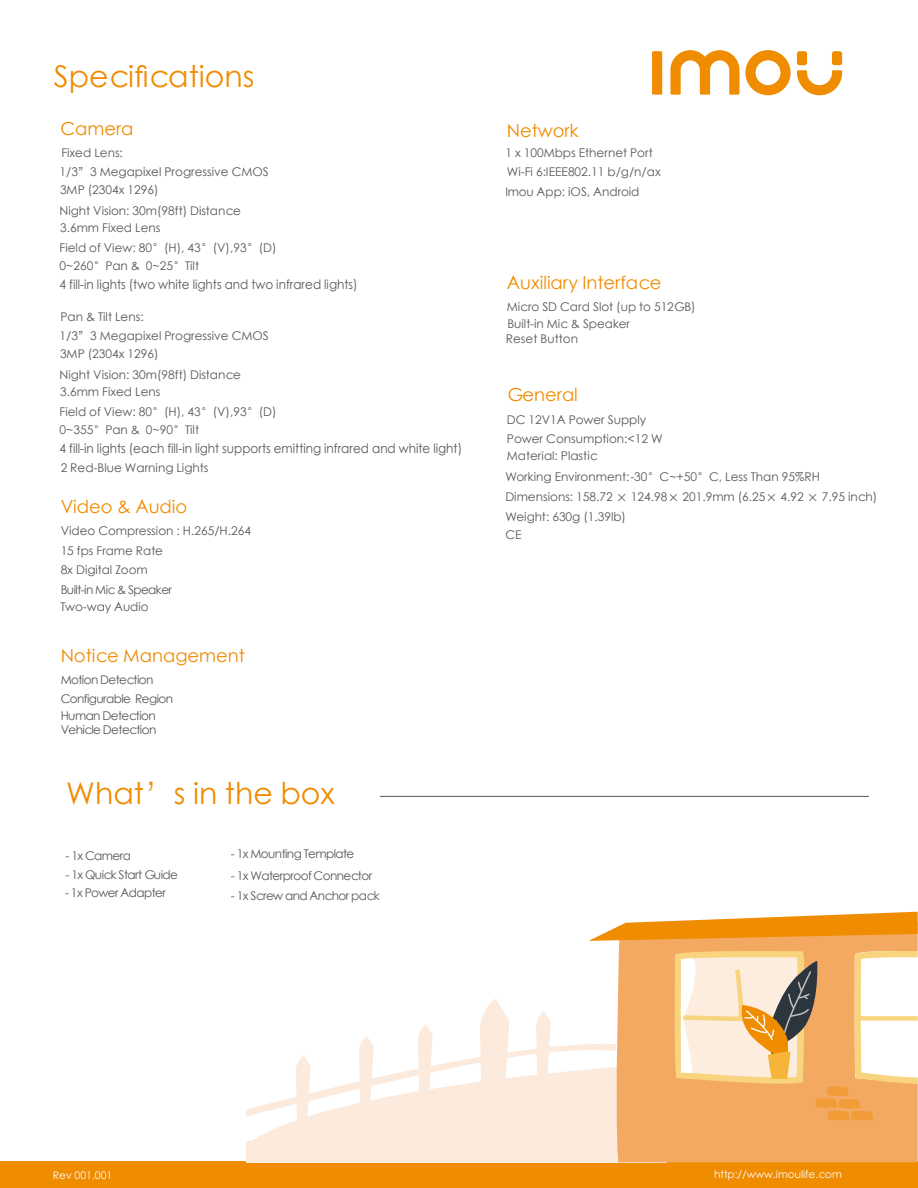
<style>
.page{position:relative;width:918px;height:1188px;background:#fff}
.page>*{position:absolute;margin:0;border:0;box-sizing:border-box;transform-origin:0 0}
.t1{font:30px "ST Xihei";color:#f08c00}
.t2{font:18px "ST Xihei";color:#f08c00}
.t3{font:12.9px "ST Xihei";color:#595757;scale:.93 1}
.t4{font:12px/19.5px "ST Xihei";color:#595757}
.t5{font:12px/18.8px "ST Xihei";letter-spacing:-.05em;color:#595757}
.t6{font:10.5px "ST Xihei";color:#fdfdfe}
</style>
<div class="page">
<div style="left:0;top:1161px;width:918px;height:27px;background:#f08c00"></div>
<hr style="left:380px;top:796px;width:489px;height:1px;background:#595757">
<div style="left:652px;top:51px;width:10px;height:44px;background:#f08c00"></div>
<div style="left:797px;top:51px;width:10px;height:14px;background:#f08c00;border-radius:3px"></div>
<div style="left:832px;top:51px;width:10px;height:14px;background:#f08c00;border-radius:3px"></div>
<svg style="left:797px;top:70px;width:45px;height:26px"></svg>
<svg style="left:670px;top:50px;width:121px;height:45px"></svg>
<div style="left:246px;top:1141px;width:421px;height:22px;background:#fceadd"></div>
<div style="left:617px;top:1148px;width:301px;height:14px;background:#f4a962"></div>
<svg style="left:246px;top:912px;width:672px;height:236px"></svg>
<h1 class="t1" style="left:54px;top:55px;width:202px">Specifications</h1>
<h2 class="t2" style="left:61px;top:116px;width:74px">Camera</h2>
<p class="t4" style="left:61px;top:143px;width:63px">Fixed Lens:</p>
<p class="t4" style="left:60px;top:162px;width:211px">1/3”3 Megapixel Progressive CMOS</p>
<p class="t4" style="left:60px;top:179px;width:183px;line-height:20.5px">3MP (2304x 1296)<br>Night Vision: 30m(98ft) Distance</p>
<p class="t4" style="left:60px;top:218px;width:102px">3.6mm Fixed Lens</p>
<p class="t4" style="left:60px;top:238px;width:218px">Field of View: 80°(H), 43°(V),93°(D)</p>
<p class="t4" style="left:60px;top:256px;width:141px">0~260°Pan &amp; 0~25°Tilt</p>
<p class="t3" style="left:60px;top:275px;width:322px">4 fill-in lights (two white lights and two infrared lights)</p>
<p class="t4" style="left:60px;top:307px;width:85px">Pan &amp; Tilt Lens:</p>
<p class="t4" style="left:60px;top:326px;width:211px">1/3”3 Megapixel Progressive CMOS</p>
<p class="t4" style="left:60px;top:343px;width:183px;line-height:20.5px">3MP (2304x 1296)<br>Night Vision: 30m(98ft) Distance</p>
<p class="t4" style="left:60px;top:382px;width:102px">3.6mm Fixed Lens</p>
<p class="t4" style="left:60px;top:402px;width:218px;line-height:18.3px">Field of View: 80°(H), 43°(V),93°(D)<br>0~355°Pan &amp; 0~90°Tilt</p>
<p class="t3" style="left:60px;top:440px;width:434px">4 fill-in lights (each fill-in light supports emitting infrared and white light)</p>
<p class="t4" style="left:61px;top:458px;width:149px">2 Red-Blue Warning Lights</p>
<h2 class="t2" style="left:61px;top:493px;width:128px">Video &amp; Audio</h2>
<p class="t4" style="left:61px;top:521px;width:192px">Video Compression : H.265/H.264<br>15 fps Frame Rate<br>8x Digital Zoom<br>Built-in Mic &amp; Speaker</p>
<p class="t4" style="left:61px;top:597px;width:90px">Two-way Audio</p>
<h2 class="t2" style="left:61px;top:642px;width:186px">Notice Management</h2>
<p class="t5" style="left:61px;top:670px;width:114px">Motion Detection<br>Configurable Region</p>
<p class="t5" style="left:61px;top:708px;width:97px;line-height:14.5px">Human Detection<br>Vehicle Detection</p>
<h1 class="t1" style="left:66px;top:772px;width:270px">What’s in the box</h1>
<p class="t5" style="left:66px;top:846px;width:67px">- 1x Camera</p>
<p class="t5" style="left:66px;top:865px;width:114px">- 1x Quick Start Guide</p>
<p class="t5" style="left:65px;top:883px;width:102px">- 1x Power Adapter</p>
<p class="t5" style="left:231px;top:844px;width:125px">- 1x Mounting Template</p>
<p class="t5" style="left:231px;top:866px;width:143px">- 1x Waterproof Connector</p>
<p class="t5" style="left:231px;top:886px;width:150px">- 1x Screw and Anchor pack</p>
<h2 class="t2" style="left:507px;top:118px;width:74px">Network</h2>
<p class="t4" style="left:507px;top:162px;width:155px">Wi-Fi 6:IEEE802.11 b/g/n/ax</p>
<p class="t4" style="left:505px;top:143px;width:149px">1 x 100Mbps Ethernet Port</p>
<p class="t4" style="left:505px;top:182px;width:136px">Imou App: iOS, Android</p>
<h2 class="t2" style="left:507px;top:270px;width:156px">Auxiliary Interface</h2>
<p class="t4" style="left:507px;top:297px;width:190px">Micro SD Card Slot (up to 512GB)</p>
<p class="t4" style="left:506px;top:329px;width:74px">Reset Button</p>
<p class="t4" style="left:507px;top:314px;width:124px">Built-in Mic &amp; Speaker</p>
<h2 class="t2" style="left:507px;top:382px;width:73px">General</h2>
<p class="t4" style="left:507px;top:410px;width:157px;line-height:18.8px">DC 12V1A Power Supply<br>Power Consumption:&lt;12 W</p>
<p class="t4" style="left:505px;top:467px;width:316px">Working Environment:-30°C~+50°C, Less Than 95%RH</p>
<p class="t4" style="left:507px;top:446px;width:92px">Material: Plastic</p>
<p class="t4" style="left:505px;top:487px;width:373px">Dimensions: 158.72 × 124.98× 201.9mm (6.25× 4.92 × 7.95 inch)<br>Weight: 630g (1.39lb)</p>
<p class="t4" style="left:505px;top:524px;width:18px">CE</p>
<p class="t6" style="left:53px;top:1168px;width:61px">Rev 001.001</p>
<p class="t6" style="left:714px;top:1167px;width:129px">http://www.imoulife.com</p>
</div>
